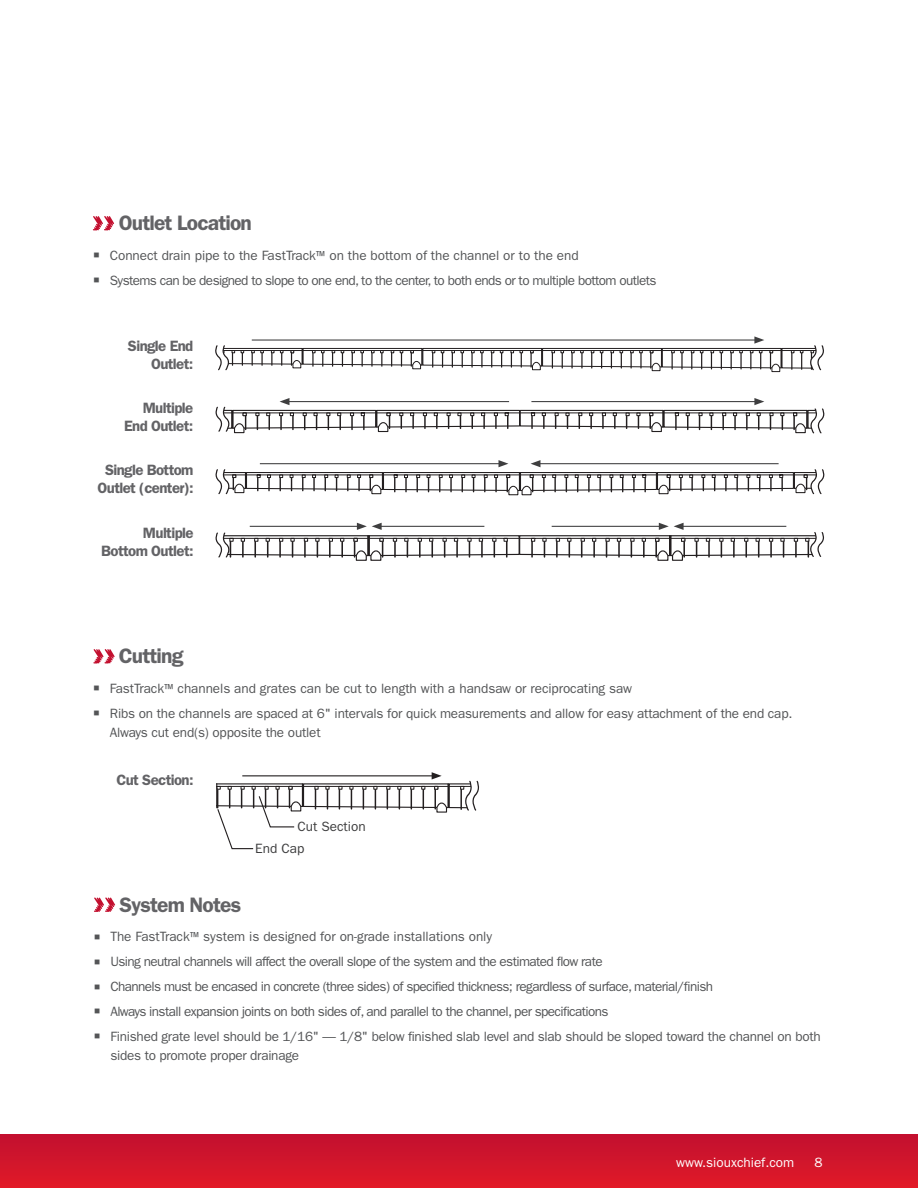
<style>
.page{position:relative;width:918px;height:1188px;background:#fff}
.page>*{position:absolute;margin:0;border:0;box-sizing:border-box;transform-origin:0 0}
.t1{font:600 21px "ITC Franklin Gothic Std";letter-spacing:-.04em;color:#636366}
.t2{font:600 15px/18px "ITC Franklin Gothic Std";letter-spacing:-.04em;color:#636366;text-align:right}
.t3{font:13.5px/19.5px "ITC Franklin Gothic Std";letter-spacing:-.02em;color:#545557}
.t4{font:13.5px "ITC Franklin Gothic Std";letter-spacing:-.045em;color:#545557}
.t5{font:13.5px "ITC Franklin Gothic Std";color:#fff}
.t6{font:13.5px "ITC Franklin Gothic Std";color:#3e3e3f}
.s1{font-stretch:condensed}
</style>
<div class="page">
<div style="left:0;top:1134px;width:918px;height:54px;background:linear-gradient(to bottom,#c11030,#e11a27)"></div>
<svg style="left:93px;top:216px;width:21px;height:14px"></svg>
<svg style="left:94px;top:897px;width:21px;height:15px"></svg>
<svg style="left:93px;top:649px;width:22px;height:15px"></svg>
<svg style="left:215px;top:336px;width:609px;height:36px"></svg>
<svg style="left:216px;top:460px;width:608px;height:35px"></svg>
<svg style="left:216px;top:398px;width:608px;height:36px"></svg>
<svg style="left:216px;top:523px;width:608px;height:38px"></svg>
<svg style="left:216px;top:772px;width:263px;height:78px"></svg>
<p class="t1" style="left:119px;top:211px;width:135px">Outlet Location</p>
<p class="t3" style="left:94px;top:246px;width:486px">■ Connect drain pipe to the FastTrack<span class="s1">™</span> on the bottom of the channel or to the end</p>
<p class="t4" style="left:94px;top:272px;width:564px">■ Systems can be designed to slope to one end, to the center, to both ends or to multiple bottom outlets</p>
<p class="t2" style="left:128px;top:337px;width:67px">Single End</p>
<p class="t2" style="left:151px;top:355px;width:44px">Outlet:</p>
<p class="t2" style="left:143px;top:399px;width:52px">Multiple</p>
<p class="t2" style="left:124px;top:417px;width:71px">End Outlet:</p>
<p class="t2" style="left:105px;top:461px;width:90px">Single Bottom</p>
<p class="t2" style="left:98px;top:479px;width:98px">Outlet (center):</p>
<p class="t2" style="left:101px;top:524px;width:94px">Multiple<br>Bottom Outlet:</p>
<p class="t1" style="left:119px;top:644px;width:66px">Cutting</p>
<p class="t3" style="left:94px;top:679px;width:540px">■ FastTrack<span class="s1">™</span> channels and grates can be cut to length with a handsaw or reciprocating saw</p>
<p class="t3" style="left:110px;top:704px;width:684px;text-indent:-16px">■ Ribs on the channels are spaced at 6" intervals for quick measurements and allow for easy attachment of the end cap.<br>Always cut end(s) opposite the outlet</p>
<p class="t2" style="left:117px;top:771px;width:79px">Cut Section:</p>
<p class="t6" style="left:297px;top:819px;width:70px">Cut Section</p>
<p class="t6" style="left:255px;top:841px;width:51px">End Cap</p>
<p class="t1" style="left:119px;top:892px;width:123px">System Notes</p>
<p class="t3" style="left:94px;top:927px;width:399px">■ The FastTrack<span class="s1">™</span> system is designed for on-grade installations only</p>
<p class="t4" style="left:94px;top:954px;width:510px">■ Using neutral channels will affect the overall slope of the system and the estimated flow rate</p>
<p class="t4" style="left:94px;top:979px;width:620px">■ Channels must be encased in concrete (three sides) of specified thickness; regardless of surface, material/finish</p>
<p class="t4" style="left:94px;top:1004px;width:516px">■ Always install expansion joints on both sides of, and parallel to the channel, per specifications</p>
<p class="t3" style="left:110px;top:1027px;width:712px;text-indent:-16px">■ Finished grate level should be 1/16" — 1/8" below finished slab level and slab should be sloped toward the channel on both sides to promote proper drainage</p>
<p class="t5" style="left:676px;top:1154px;width:119px">www.siouxchief.com</p>
<p class="t5" style="left:815px;top:1154px;width:10px">8</p>
</div>
